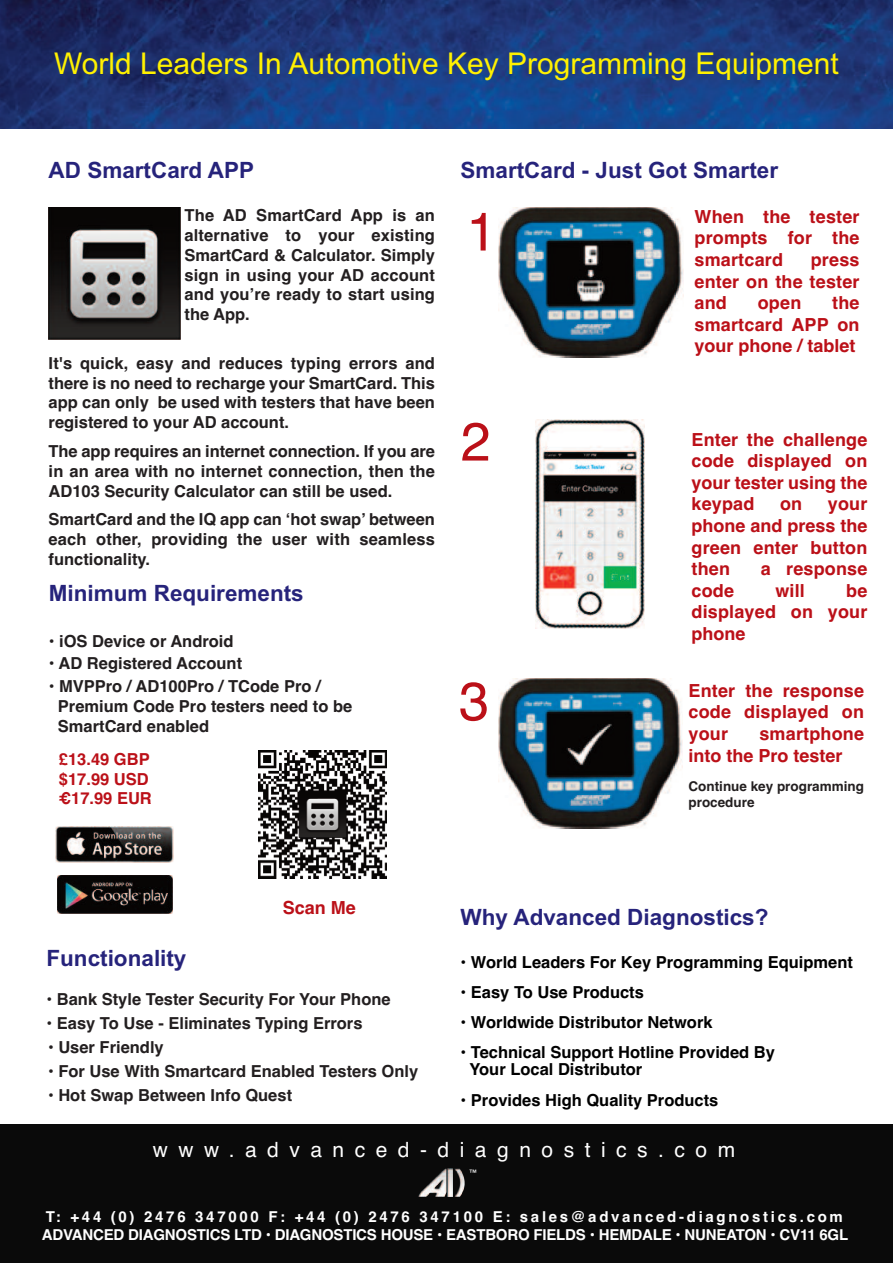
<style>
.page{position:relative;width:893px;height:1263px;background:#fff}
.page>*{position:absolute;margin:0;border:0;box-sizing:border-box;transform-origin:0 0}
.t1{font:54px "Helvetica";color:#bb1018}
.t2{font:30px "Arial";color:#fff101}
.t3{font:700 22.5px "Arial";color:#26237b}
.t4{font:21px "Helvetica";letter-spacing:.5em;color:#fff}
.t5{font:700 18px/21.6px "Helvetica";letter-spacing:.01em;color:#bb1018;text-align:justify}
.t6{font:700 16.5px/19.8px "Helvetica";color:#231f20;text-align:justify}
.t7{font:700 16.5px/16.5px "Helvetica";color:#000}
.t8{font:700 16.5px/19.8px "Helvetica";color:#bb1018}
.t9{font:700 15px/18px "Helvetica";letter-spacing:-.015em;color:#fff}
.t10{font:700 13.5px/16.2px "Helvetica";color:#231f20}
</style>
<div class="page">
<div style="left:0;top:1125px;width:893px;height:138px;background:#0a0a0a"></div>
<img style="left:448px;top:1168px;width:17px;height:29px">
<img style="left:418px;top:1168px;width:28px;height:29px">
<img style="left:0;top:0;width:893px;height:128px">
<svg style="left:57px;top:875px;width:116px;height:39px"></svg>
<img style="left:57px;top:876px;width:115px;height:37px">
<div style="left:52px;top:825px;width:124px;height:40px;background:linear-gradient(to right,#fff,#fff)"></div>
<img style="left:55px;top:826px;width:119px;height:36px">
<img style="left:48px;top:208px;width:132px;height:131px">
<img style="left:258px;top:750px;width:129px;height:128px">
<img style="left:499px;top:207px;width:184px;height:150px">
<img style="left:536px;top:419px;width:108px;height:210px">
<img style="left:498px;top:678px;width:184px;height:150px">
<h2 class="t2" style="left:54px;top:46px;width:786px">World Leaders In Automotive Key Programming Equipment</h2>
<h3 class="t3" style="left:49px;top:157px;width:207px">AD SmartCard APP</h3>
<p class="t6" style="left:184px;top:206px;width:252px">The AD SmartCard App is an alternative to your existing SmartCard &amp; Calculator. Simply sign in using your AD account and you’re ready to start using the App.</p>
<p class="t6" style="left:49px;top:353px;width:388px">It's quick, easy and reduces typing errors and there is no need to recharge your SmartCard. This app can only be used with testers that have been registered to your AD account.</p>
<p class="t6" style="left:49px;top:441px;width:388px">The app requires an internet connection. If you are in an area with no internet connection, then the AD103 Security Calculator can still be used.</p>
<p class="t6" style="left:49px;top:510px;width:388px">SmartCard and the IQ app can ‘hot swap’ between each other, providing the user with seamless functionality.</p>
<h3 class="t3" style="left:49px;top:580px;width:257px">Minimum Requirements</h3>
<p class="t6" style="left:49px;top:631px;width:186px">• iOS Device or Android</p>
<p class="t6" style="left:49px;top:654px;width:195px">• AD Registered Account</p>
<p class="t6" style="left:58px;top:676px;width:296px;text-align:left;text-indent:-9px">• MVPPro / AD100Pro / TCode Pro /<br>Premium Code Pro testers need to be<br>SmartCard enabled</p>
<p class="t8" style="left:59px;top:749px;width:94px">£13.49 GBP $17.99 USD €17.99 EUR</p>
<h3 class="t3" style="left:460px;top:157px;width:319px">SmartCard - Just Got Smarter</h3>
<h1 class="t1" style="left:466px;top:200px;width:32px">1</h1>
<p class="t5" style="left:694px;top:206px;width:166px">When the tester prompts for the smartcard</p>
<p class="t5" style="left:694px;top:249px;width:166px;text-indent:116px">press enter on the tester and</p>
<p class="t5" style="left:694px;top:292px;width:167px;text-indent:138px">the smartcard APP on your phone / tablet</p>
<p class="t5" style="left:758px;top:292px;width:45px">open</p>
<h1 class="t1" style="left:460px;top:410px;width:32px">2</h1>
<p class="t5" style="left:691px;top:428px;width:177px">Enter the challenge code displayed on your tester using the keypad</p>
<p class="t5" style="left:691px;top:493px;width:177px;text-indent:136px">your phone and press the green enter button then</p>
<p class="t5" style="left:780px;top:493px;width:24px">on</p>
<p class="t5" style="left:761px;top:558px;width:108px">a response</p>
<h1 class="t1" style="left:459px;top:670px;width:32px">3</h1>
<p class="t5" style="left:691px;top:580px;width:44px">code</p>
<p class="t5" style="left:775px;top:580px;width:31px">will</p>
<p class="t5" style="left:691px;top:580px;width:177px;text-indent:155px">be displayed on your phone</p>
<p class="t5" style="left:688px;top:680px;width:177px">Enter the response code displayed on your</p>
<p class="t5" style="left:688px;top:723px;width:177px;text-indent:71px">smartphone into the Pro tester</p>
<p class="t10" style="left:688px;top:778px;width:177px">Continue key programming procedure</p>
<p class="t5" style="left:283px;top:897px;width:75px">Scan Me</p>
<h3 class="t3" style="left:46px;top:945px;width:141px">Functionality</h3>
<p class="t6" style="left:46px;top:990px;width:346px">• Bank Style Tester Security For Your Phone</p>
<p class="t6" style="left:47px;top:1014px;width:318px">• Easy To Use - Eliminates Typing Errors</p>
<p class="t6" style="left:48px;top:1038px;width:117px">• User Friendly</p>
<p class="t6" style="left:48px;top:1062px;width:372px">• For Use With Smartcard Enabled Testers Only</p>
<p class="t6" style="left:48px;top:1086px;width:246px">• Hot Swap Between Info Quest</p>
<h3 class="t3" style="left:460px;top:904px;width:309px">Why Advanced Diagnostics?</h3>
<p class="t7" style="left:460px;top:954px;width:394px">• World Leaders For Key Programming Equipment</p>
<p class="t7" style="left:461px;top:984px;width:185px">• Easy To Use Products</p>
<p class="t7" style="left:461px;top:1014px;width:254px">• Worldwide Distributor Network</p>
<p class="t7" style="left:469px;top:1044px;width:307px;text-indent:-9px">• Technical Support Hotline Provided By<br>Your Local Distributor</p>
<p class="t7" style="left:461px;top:1092px;width:259px">• Provides High Quality Products</p>
<p class="t4" style="left:153px;top:1138px;width:584px">www.advanced-diagnostics.com</p>
<p class="t9" style="left:42px;top:1208px;width:808px">T: +44 (0) 2476 347000 F: +44 (0) 2476 347100 E: sales@advanced-diagnostics.com<br>ADVANCED DIAGNOSTICS LTD • DIAGNOSTICS HOUSE • EASTBORO FIELDS • HEMDALE • NUNEATON • CV11 6GL</p>
</div>
